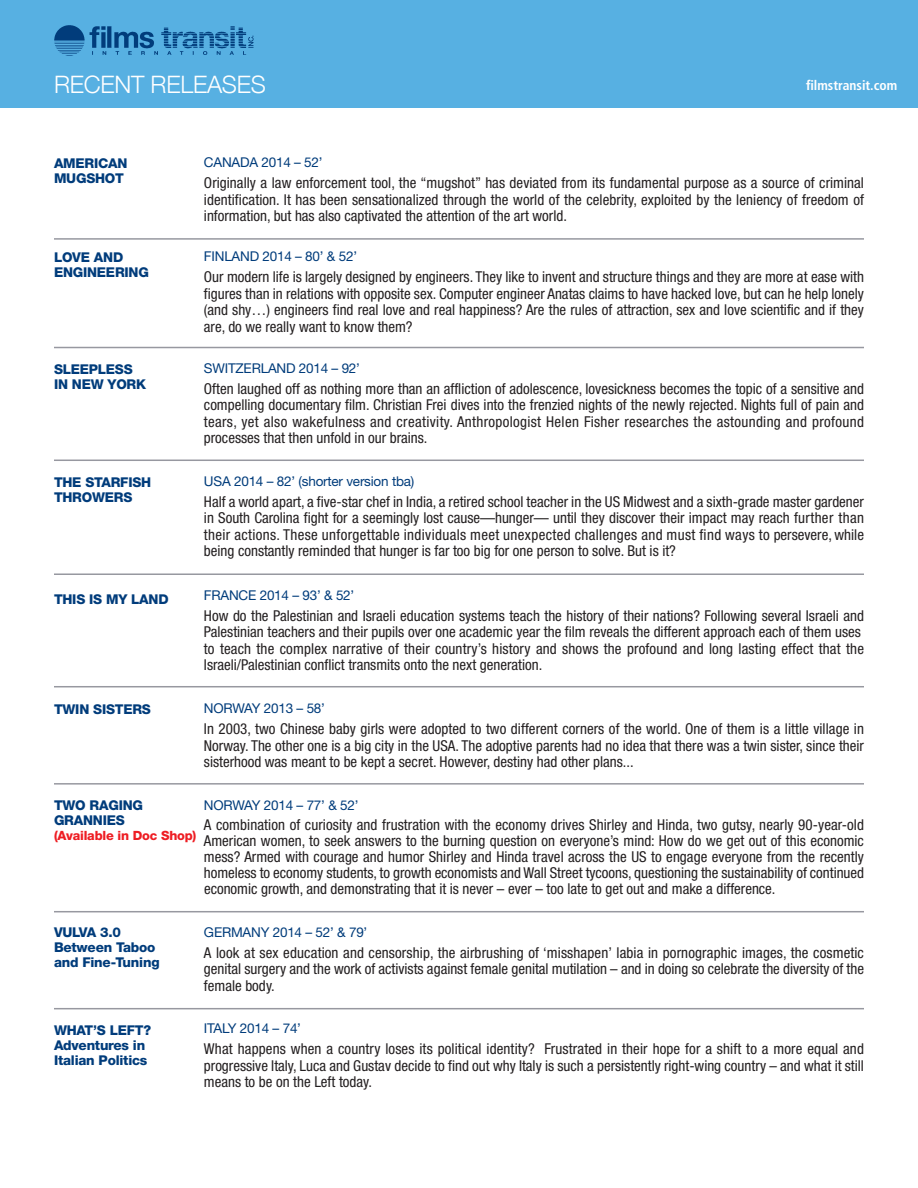
<style>
.page{position:relative;width:918px;height:1188px;background:#fff}
.page>*{position:absolute;margin:0;border:0;box-sizing:border-box;transform-origin:0 0}
.t1{font:300 24px "Helvetica Neue";letter-spacing:-.01em;color:#fff}
.t2{font:condensed 15px/16.5px "Helvetica Neue";color:#231f20;text-align:justify}
.t3{font:800 13.5px/15px "Helvetica Neue";letter-spacing:-.015em;color:#013c7b}
.t4{font:13.5px "Helvetica Neue";letter-spacing:-.015em;color:#013c7b}
.t5{font:700 condensed 13.5px "Frutiger";color:#fff}
.t6{font:800 12.75px "Helvetica Neue";letter-spacing:-.015em;color:#ee1d23}
</style>
<div class="page">
<div style="left:0;top:0;width:918px;height:108px;background:#57b0e2"></div>
<img style="left:54px;top:25px;width:200px;height:31px">
<hr style="left:54px;top:573px;width:810px;height:2px;background:#9798a0">
<hr style="left:54px;top:1008px;width:810px;height:1px;background:#9798a0">
<hr style="left:54px;top:911px;width:810px;height:1px;background:#9798a0">
<hr style="left:54px;top:686px;width:810px;height:1px;background:#9798a0">
<hr style="left:54px;top:347px;width:810px;height:1px;background:#9798a0">
<hr style="left:54px;top:238px;width:810px;height:2px;background:#9798a0">
<hr style="left:54px;top:460px;width:810px;height:1px;background:#9798a0">
<hr style="left:54px;top:783px;width:810px;height:2px;background:#9798a0">
<h1 class="t1" style="left:54px;top:69px;width:213px">RECENT RELEASES</h1>
<p class="t5" style="left:806px;top:80px;width:93px">filmstransit.com</p>
<p class="t3" style="left:54px;top:157px;width:75px">AMERICAN<br>MUGSHOT</p>
<p class="t4" style="left:204px;top:157px;width:120px">CANADA 2014 – 52’</p>
<p class="t2" style="left:204px;top:176px;width:662px">Originally a law enforcement tool, the “mugshot” has deviated from its fundamental purpose as a source of criminal identification. It has been sensationalized through the world of the celebrity, exploited by the leniency of freedom of information, but has also captivated the attention of the art world.</p>
<p class="t3" style="left:54px;top:251px;width:96px">LOVE AND<br>ENGINEERING</p>
<p class="t4" style="left:204px;top:251px;width:155px">FINLAND 2014 – 80’ &amp; 52’</p>
<p class="t2" style="left:204px;top:270px;width:662px">Our modern life is largely designed by engineers. They like to invent and structure things and they are more at ease with figures than in relations with opposite sex. Computer engineer Anatas claims to have hacked love, but can he help lonely (and shy…) engineers find real love and real happiness? Are the rules of attraction, sex and love scientific and if they are, do we really want to know them?</p>
<p class="t3" style="left:54px;top:362px;width:94px">SLEEPLESS<br>IN NEW YORK</p>
<p class="t4" style="left:204px;top:363px;width:158px">SWITZERLAND 2014 – 92’</p>
<p class="t2" style="left:204px;top:381px;width:662px">Often laughed off as nothing more than an affliction of adolescence, lovesickness becomes the topic of a sensitive and compelling documentary film. Christian Frei dives into the frenzied nights of the newly rejected. Nights full of pain and tears, yet also wakefulness and creativity. Anthropologist Helen Fisher researches the astounding and profound processes that then unfold in our brains.</p>
<p class="t3" style="left:54px;top:476px;width:99px">THE STARFISH<br>THROWERS</p>
<p class="t4" style="left:204px;top:476px;width:212px">USA 2014 – 82’ (shorter version tba)</p>
<p class="t2" style="left:204px;top:495px;width:662px">Half a world apart, a five-star chef in India, a retired school teacher in the US Midwest and a sixth-grade master gardener in South Carolina fight for a seemingly lost cause—hunger— until they discover their impact may reach further than their actions. These unforgettable individuals meet unexpected challenges and must find ways to persevere, while being constantly reminded that hunger is far too big for one person to solve. But is it?</p>
<p class="t3" style="left:54px;top:592px;width:116px">THIS IS MY LAND</p>
<p class="t4" style="left:204px;top:590px;width:152px">FRANCE 2014 – 93’ &amp; 52’</p>
<p class="t2" style="left:204px;top:608px;width:662px;text-align:left">How do the Palestinian and Israeli education systems teach the history of their nations? Following several Israeli and Palestinian teachers and their pupils over one academic year the film reveals the different approach each of them uses to teach the complex narrative of their country’s history and shows the profound and long lasting effect that the Israeli/Palestinian conflict transmits onto the next generation.</p>
<p class="t3" style="left:54px;top:703px;width:98px">TWIN SISTERS</p>
<p class="t4" style="left:204px;top:703px;width:123px">NORWAY 2013 – 58’</p>
<p class="t2" style="left:204px;top:722px;width:662px">In 2003, two Chinese baby girls were adopted to two different corners of the world. One of them is a little village in Norway. The other one is a big city in the USA. The adoptive parents had no idea that there was a twin sister, since their sisterhood was meant to be kept a secret. However, destiny had other plans...</p>
<p class="t4" style="left:204px;top:800px;width:156px">NORWAY 2014 – 77’ &amp; 52’</p>
<p class="t2" style="left:204px;top:818px;width:662px;line-height:15.9px">A combination of curiosity and frustration with the economy drives Shirley and Hinda, two gutsy, nearly 90-year-old American women, to seek answers to the burning question on everyone’s mind: How do we get out of this economic mess? Armed with courage and humor Shirley and Hinda travel across the US to engage everyone from the recently homeless to economy students, to growth economists and Wall Street tycoons, questioning the sustainability of continued economic growth, and demonstrating that it is never – ever – too late to get out and make a difference.</p>
<p class="t3" style="left:54px;top:799px;width:91px">TWO RAGING<br>GRANNIES</p>
<p class="t6" style="left:54px;top:831px;width:144px">(Available in Doc Shop)</p>
<p class="t3" style="left:54px;top:926px;width:107px">VULVA 3.0<br>Between Taboo and Fine-Tuning</p>
<p class="t3" style="left:54px;top:1023px;width:99px">WHAT’S LEFT?<br>Adventures in<br>Italian Politics</p>
<p class="t4" style="left:204px;top:927px;width:165px">GERMANY 2014 – 52’ &amp; 79’</p>
<p class="t2" style="left:204px;top:946px;width:662px">A look at sex education and censorship, the airbrushing of ‘misshapen’ labia in pornographic images, the cosmetic genital surgery and the work of activists against female genital mutilation – and in doing so celebrate the diversity of the female body.</p>
<p class="t4" style="left:204px;top:1023px;width:99px">ITALY 2014 – 74’</p>
<p class="t2" style="left:204px;top:1042px;width:662px">What happens when a country loses its political identity? Frustrated in their hope for a shift to a more equal and progressive Italy, Luca and Gustav decide to find out why Italy is such a persistently right-wing country – and what it still means to be on the Left today.</p>
</div>
